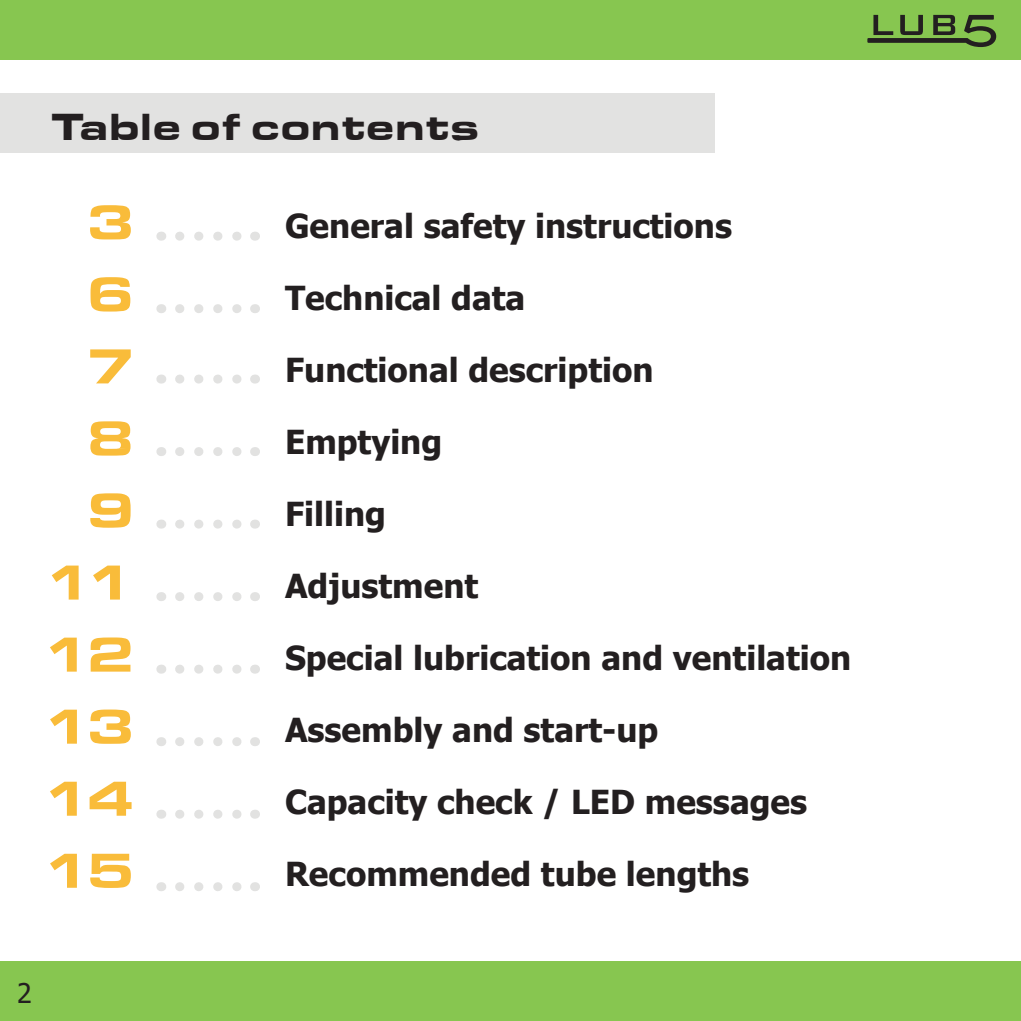
<style>
.page{position:relative;width:1021px;height:1021px;background:#fff}
.page>*{position:absolute;margin:0;border:0;box-sizing:border-box;transform-origin:0 0}
.t1{font:51px/72px "Eurostar Black Extended";letter-spacing:-.11em;color:#f9bc3a;text-align:right}
.t2{font:39px "Eurostar Black Extended";color:#231f20}
.t3{font:700 33px/72px "Tahoma";color:#231f20}
.t4{font:27px "Tahoma";color:#231f20}
</style>
<div class="page">
<div style="left:0;top:961px;width:1020px;height:59px;background:#87c650"></div>
<div style="left:0;top:0;width:1020px;height:60px;background:#87c650"></div>
<svg style="left:867px;top:15px;width:129px;height:32px"></svg>
<div style="left:0;top:94px;width:714px;height:59px;background:#e2e2e1"></div>
<svg style="left:180px;top:232px;width:62px;height:9px"></svg>
<svg style="left:180px;top:304px;width:62px;height:9px"></svg>
<svg style="left:180px;top:374px;width:62px;height:9px"></svg>
<svg style="left:180px;top:447px;width:62px;height:9px"></svg>
<svg style="left:180px;top:519px;width:62px;height:9px"></svg>
<svg style="left:180px;top:592px;width:62px;height:9px"></svg>
<svg style="left:180px;top:665px;width:62px;height:8px"></svg>
<svg style="left:180px;top:737px;width:62px;height:9px"></svg>
<svg style="left:180px;top:810px;width:62px;height:8px"></svg>
<svg style="left:180px;top:882px;width:62px;height:9px"></svg>
<p class="t2" style="left:51px;top:103px;width:430px">Table of contents</p>
<h1 class="t1" style="left:43px;top:185px;width:93px">3<br>6<br>7<br>8<br>9<br>11<br>12<br>13<br>14<br>15</h1>
<p class="t3" style="left:285px;top:191px;width:567px">General safety instructions<br>Technical data<br>Functional description<br>Emptying<br>Filling<br>Adjustment<br>Special lubrication and ventilation<br>Assembly and start-up<br>Capacity check / LED messages<br>Recommended tube lengths</p>
<p class="t4" style="left:17px;top:974px;width:16px">2</p>
</div>
